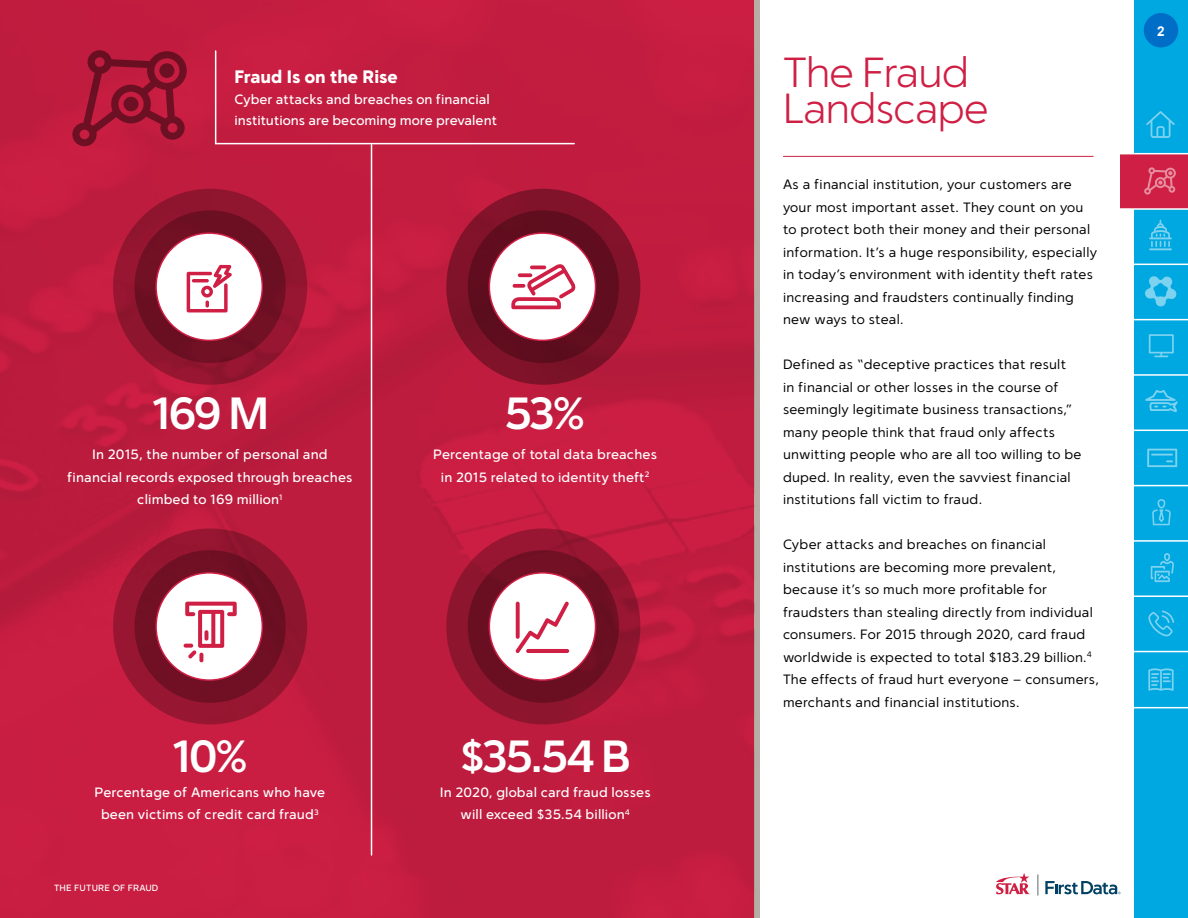
<style>
.page{position:relative;width:1188px;height:918px;background:#fff}
.page>*{position:absolute;margin:0;border:0;box-sizing:border-box;transform-origin:0 0}
.t1{font:700 45px "Simple Sans";letter-spacing:-.07em;color:#fff}
.t2{font:300 42px/36px "Simple Sans";letter-spacing:-.03em;color:#cf1f44}
.t3{font:900 18px "Simple Sans";color:#fff}
.t4{font:13.5px/22.5px "Simple Sans";letter-spacing:.02em;color:#000}
.t5{font:500 13.5px/22.5px "Simple Sans";letter-spacing:.01em;color:#fff;text-align:center}
.t6{font:700 13.5px "Arial";color:#fff}
.t7{font:500 9px "Simple Sans";letter-spacing:.02em;color:#fff}
</style>
<div class="page">
<div style="left:0;top:0;width:754px;height:918px;background:#c11c3f"></div>
<div style="left:754px;top:0;width:6px;height:918px;background:#b7ada5"></div>
<div style="left:446px;top:528px;width:194px;height:196px;background:#8f152e;border-radius:50%"></div>
<div style="left:468px;top:550px;width:151px;height:153px;background:#6a0f22;border-radius:50%"></div>
<div style="left:489px;top:573px;width:107px;height:107px;background:#fff;border-radius:50%"></div>
<div style="left:489px;top:572px;width:107px;height:109px;border:2px solid #cf1f44;border-radius:50%"></div>
<svg style="left:515px;top:601px;width:54px;height:52px"></svg>
<div style="left:113px;top:528px;width:194px;height:196px;background:#961630;border-radius:50%"></div>
<div style="left:135px;top:550px;width:151px;height:153px;background:#711024;border-radius:50%"></div>
<div style="left:156px;top:573px;width:106px;height:107px;background:#fff;border-radius:50%"></div>
<div style="left:155px;top:572px;width:108px;height:109px;border:2px solid #cf1f44;border-radius:50%"></div>
<svg style="left:184px;top:602px;width:53px;height:60px"></svg>
<svg style="left:204px;top:630px;width:4px;height:11px"></svg>
<div style="left:113px;top:189px;width:194px;height:196px;background:#90152f;border-radius:50%"></div>
<div style="left:135px;top:210px;width:151px;height:153px;background:#6d0f24;border-radius:50%"></div>
<div style="left:156px;top:233px;width:106px;height:107px;background:#fff;border-radius:50%"></div>
<div style="left:155px;top:232px;width:108px;height:109px;border:2px solid #cf1f44;border-radius:50%"></div>
<svg style="left:187px;top:265px;width:45px;height:47px"></svg>
<hr style="left:192px;top:279px;width:17px;height:3px;background:#cf1f44;border-radius:2px">
<div style="left:446px;top:189px;width:194px;height:196px;background:#80122a;border-radius:50%"></div>
<div style="left:468px;top:210px;width:151px;height:153px;background:#600d1f;border-radius:50%"></div>
<div style="left:489px;top:233px;width:107px;height:107px;background:#fff;border-radius:50%"></div>
<div style="left:489px;top:232px;width:107px;height:109px;border:2px solid #cf1f44;border-radius:50%"></div>
<svg style="left:511px;top:264px;width:65px;height:45px"></svg>
<svg style="left:513px;top:284px;width:12px;height:4px"></svg>
<svg style="left:518px;top:273px;width:14px;height:4px"></svg>
<hr style="left:530px;top:266px;width:16px;height:3px;background:#cf1f44;border-radius:2px">
<hr style="left:783px;top:156px;width:310px;height:1px;background:#cf1f44">
<svg style="left:72px;top:50px;width:115px;height:96px"></svg>
<svg style="left:214px;top:50px;width:361px;height:95px"></svg>
<hr style="left:371px;top:145px;width:1px;height:710px;background:#fff">
<div style="left:1134px;top:0;width:54px;height:918px;background:#00a8e1"></div>
<div style="left:1144px;top:13px;width:34px;height:34px;background:#006ec6;border-radius:50%"></div>
<svg style="left:1151px;top:553px;width:23px;height:29px"></svg>
<svg style="left:1152px;top:499px;width:19px;height:26px"></svg>
<svg style="left:1145px;top:390px;width:33px;height:22px"></svg>
<svg style="left:1149px;top:334px;width:25px;height:23px"></svg>
<div style="left:1120px;top:154px;width:68px;height:55px;background:#cf1f44"></div>
<svg style="left:1149px;top:220px;width:23px;height:27px"></svg>
<hr style="left:1149px;top:248px;width:23px;height:2px;background:#7dd2f0">
<hr style="left:1120px;top:208px;width:68px;height:2px;background:#fff">
<hr style="left:1120px;top:153px;width:68px;height:1px;background:#fff">
<hr style="left:1120px;top:264px;width:68px;height:1px;background:#fff">
<hr style="left:1120px;top:319px;width:68px;height:1px;background:#fff">
<hr style="left:1120px;top:374px;width:68px;height:2px;background:#fff">
<hr style="left:1120px;top:430px;width:68px;height:1px;background:#fff">
<hr style="left:1120px;top:485px;width:68px;height:1px;background:#fff">
<hr style="left:1120px;top:595px;width:68px;height:2px;background:#fff">
<hr style="left:1120px;top:651px;width:68px;height:1px;background:#fff">
<hr style="left:1120px;top:707px;width:68px;height:1px;background:#fff">
<hr style="left:1120px;top:540px;width:68px;height:2px;background:#fff">
<svg style="left:1144px;top:167px;width:32px;height:28px"></svg>
<svg style="left:1145px;top:276px;width:32px;height:31px"></svg>
<svg style="left:1146px;top:111px;width:29px;height:27px"></svg>
<svg style="left:1148px;top:611px;width:26px;height:25px"></svg>
<svg style="left:1147px;top:449px;width:30px;height:18px"></svg>
<svg style="left:1148px;top:668px;width:26px;height:23px"></svg>
<svg style="left:996px;top:873px;width:34px;height:21px"></svg>
<svg style="left:1038px;top:875px;width:1px;height:20px"></svg>
<svg style="left:1045px;top:881px;width:76px;height:13px"></svg>
<h3 class="t3" style="left:234px;top:66px;width:165px">Fraud Is on the Rise</h3>
<p class="t5" style="left:234px;top:89px;width:264px;line-height:21px;text-align:left">Cyber attacks and breaches on financial institutions are becoming more prevalent</p>
<h1 class="t1" style="left:151px;top:387px;width:119px">169 M</h1>
<h1 class="t1" style="left:504px;top:387px;width:84px">53%</h1>
<p class="t5" style="left:67px;top:443px;width:287px">In 2015, the number of personal and financial records exposed through breaches climbed to 169 million<sup>1</sup></p>
<p class="t5" style="left:433px;top:443px;width:225px">Percentage of total data breaches in 2015 related to identity theft<sup>2</sup></p>
<h1 class="t1" style="left:172px;top:729px;width:79px">10%</h1>
<h1 class="t1" style="left:459px;top:729px;width:173px">$35.54 B</h1>
<p class="t5" style="left:95px;top:780px;width:232px">Percentage of Americans who have been victims of credit card fraud<sup>3</sup></p>
<p class="t5" style="left:440px;top:780px;width:212px">In 2020, global card fraud losses will exceed $35.54 billion<sup>4</sup></p>
<p class="t7" style="left:54px;top:883px;width:106px">THE FUTURE OF FRAUD</p>
<h2 class="t2" style="left:783px;top:53px;width:207px">The Fraud<br>Landscape</h2>
<p class="t4" style="left:783px;top:173px;width:316px">As a financial institution, your customers are your most important asset. They count on you to protect both their money and their personal information. It’s a huge responsibility, especially in today’s environment with identity theft rates increasing and fraudsters continually finding new ways to steal.</p>
<p class="t4" style="left:783px;top:353px;width:300px">Defined as “deceptive practices that result<br>in financial or other losses in the course of seemingly legitimate business transactions,” many people think that fraud only affects unwitting people who are all too willing to be duped. In reality, even the savviest financial institutions fall victim to fraud.</p>
<p class="t4" style="left:783px;top:533px;width:318px">Cyber attacks and breaches on financial institutions are becoming more prevalent, because it’s so much more profitable for fraudsters than stealing directly from individual consumers. For 2015 through 2020, card fraud worldwide is expected to total $183.29 billion.<sup>4<br></sup>The effects of fraud hurt everyone – consumers, merchants and financial institutions.</p>
<p class="t6" style="left:1157px;top:23px;width:9px">2</p>
</div>
